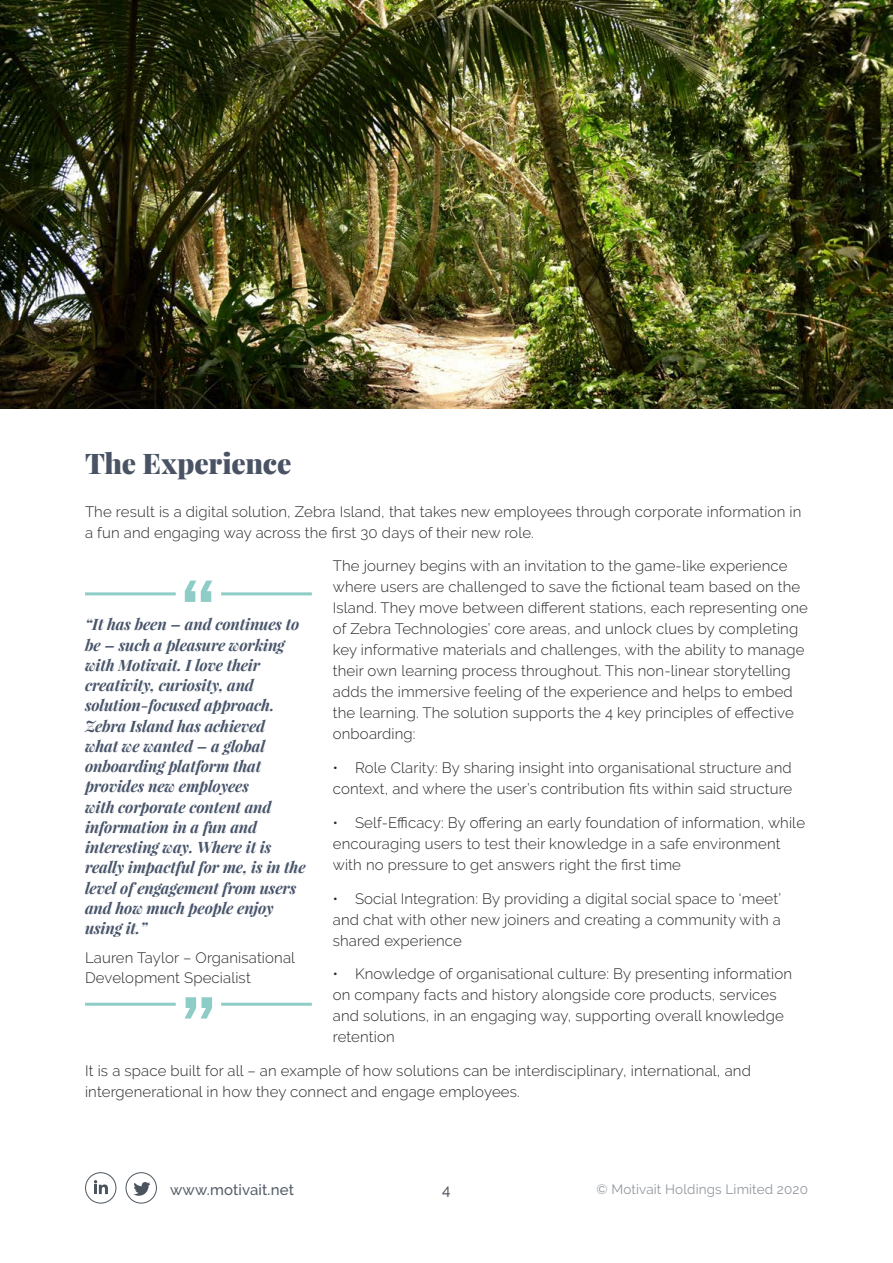
<style>
.page{position:relative;width:893px;height:1263px;background:#fff}
.page>*{position:absolute;margin:0;border:0;box-sizing:border-box;transform-origin:0 0}
.t1{font:900 28.5px "Playfair Display";letter-spacing:-.01em;color:#495363}
.t2{font:italic 700 15.75px/20.2px "Playfair Display";letter-spacing:-.01em;color:#49556b}
.t3{font:300 15px/21px "Raleway";letter-spacing:.01em;color:#282827}
.t4{font:500 15px "Raleway";letter-spacing:.01em;color:#535d67}
.t5{font:13.5px "Raleway";letter-spacing:.01em;color:#92989f}
</style>
<div class="page">
<svg style="left:85px;top:1172px;width:31px;height:31px"></svg>
<svg style="left:126px;top:1172px;width:31px;height:31px"></svg>
<hr style="left:85px;top:1003px;width:91px;height:3px;background:#8dcdc5">
<hr style="left:221px;top:1003px;width:91px;height:3px;background:#8dcdc5">
<svg style="left:185px;top:997px;width:27px;height:21px"></svg>
<hr style="left:221px;top:592px;width:91px;height:3px;background:#8dcdc5">
<hr style="left:85px;top:592px;width:91px;height:3px;background:#8dcdc5">
<svg style="left:185px;top:581px;width:27px;height:21px"></svg>
<img style="left:0;top:0;width:893px;height:408px">
<h1 class="t1" style="left:85px;top:445px;width:208px">The Experience</h1>
<p class="t3" style="left:85px;top:501px;width:718px">The result is a digital solution, Zebra Island, that takes new employees through corporate information in a fun and engaging way across the first 30 days of their new role.</p>
<p class="t3" style="left:333px;top:555px;width:477px">The journey begins with an invitation to the game-like experience where users are challenged to save the fictional team based on the Island. They move between different stations, each representing one of Zebra Technologies’ core areas, and unlock clues by completing key informative materials and challenges, with the ability to manage their own learning process throughout. This non-linear storytelling adds the immersive feeling of the experience and helps to embed the learning. The solution supports the 4 key principles of effective onboarding:</p>
<p class="t3" style="left:333px;top:757px;width:461px">• Role Clarity: By sharing insight into organisational structure and context, and where the user’s contribution fits within said structure</p>
<p class="t3" style="left:333px;top:812px;width:474px">• Self-Efficacy: By offering an early foundation of information, while encouraging users to test their knowledge in a safe environment with no pressure to get answers right the first time</p>
<p class="t3" style="left:333px;top:888px;width:450px;text-align:justify">• Social Integration: By providing a digital social space to ‘meet’ and chat with other new joiners and creating a community with a shared experience</p>
<p class="t3" style="left:333px;top:963px;width:461px">• Knowledge of organisational culture: By presenting information on company facts and history alongside core products, services and solutions, in an engaging way, supporting overall knowledge retention</p>
<p class="t3" style="left:85px;top:1060px;width:667px">It is a space built for all – an example of how solutions can be interdisciplinary, international, and intergenerational in how they connect and engage employees.</p>
<p class="t2" style="left:85px;top:614px;width:222px">“It has been – and continues to be – such a pleasure working with Motivait. I love their creativity, curiosity, and solution-focused approach.<br>Zebra Island has achieved<br>what we wanted – a global onboarding platform that provides new employees<br>with corporate content and information in a fun and interesting way. Where it is really impactful for me, is in the level of engagement from users and how much people enjoy using it.”</p>
<p class="t3" style="left:85px;top:947px;width:212px;line-height:20.2px">Lauren Taylor – Organisational<br>Development Specialist</p>
<p class="t4" style="left:170px;top:1181px;width:125px">www.motivait.net</p>
<p class="t4" style="left:442px;top:1181px;width:10px">4</p>
<p class="t5" style="left:597px;top:1181px;width:213px">© Motivait Holdings Limited 2020</p>
</div>
